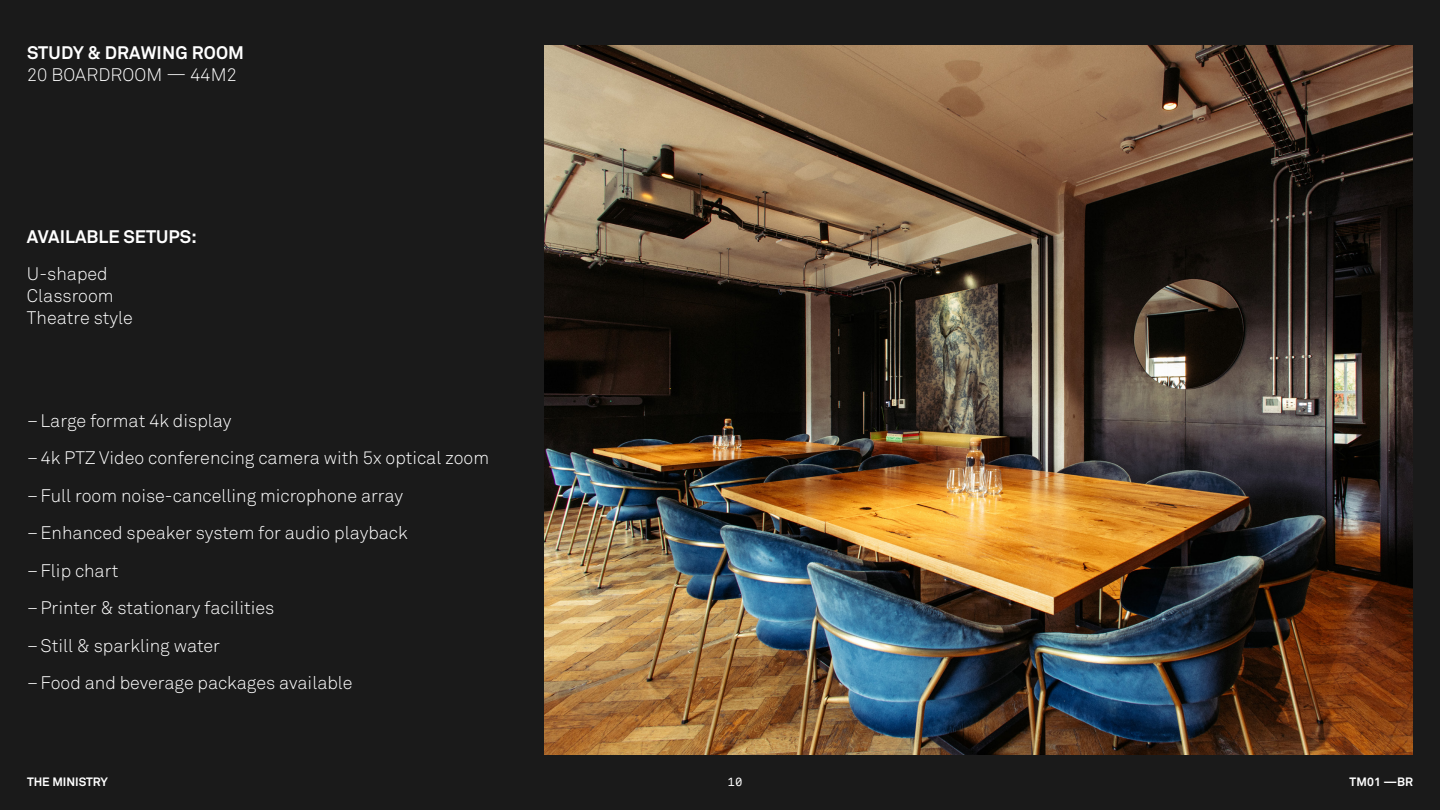
<style>
.page{position:relative;width:1440px;height:810px;background:#1a1a1a}
.page>*{position:absolute;margin:0;border:0;box-sizing:border-box;transform-origin:0 0}
.t1{font:300 18px/37.5px "Akkurat Std";color:#fff}
.t2{font:700 18px "Akkurat Std";color:#fff}
.t3{font:700 12px "Akkurat Std";color:#fff}
.t4{font:12px "Akkurat Mono LLTT";color:#fff}
</style>
<div class="page">
<img style="left:544px;top:45px;width:869px;height:709px">
<p class="t2" style="left:27px;top:42px;width:219px">STUDY &amp; DRAWING ROOM</p>
<p class="t1" style="left:27px;top:56px;width:211px">20 BOARDROOM — 44M2</p>
<p class="t2" style="left:27px;top:225px;width:171px">AVAILABLE SETUPS:</p>
<p class="t1" style="left:27px;top:263px;width:107px;line-height:21.6px">U-shaped<br>Classroom<br>Theatre style</p>
<p class="t1" style="left:27px;top:402px;width:464px">–Large format 4k display<br>–4k PTZ Video conferencing camera with 5x optical zoom –Full room noise-cancelling microphone array –Enhanced speaker system for audio playback<br>–Flip chart<br>–Printer &amp; stationary facilities<br>–Still &amp; sparkling water<br>–Food and beverage packages available</p>
<p class="t3" style="left:27px;top:774px;width:83px">THE MINISTRY</p>
<p class="t4" style="left:728px;top:774px;width:16px">10</p>
<p class="t3" style="left:1350px;top:774px;width:65px">TM01 —BR</p>
</div>
